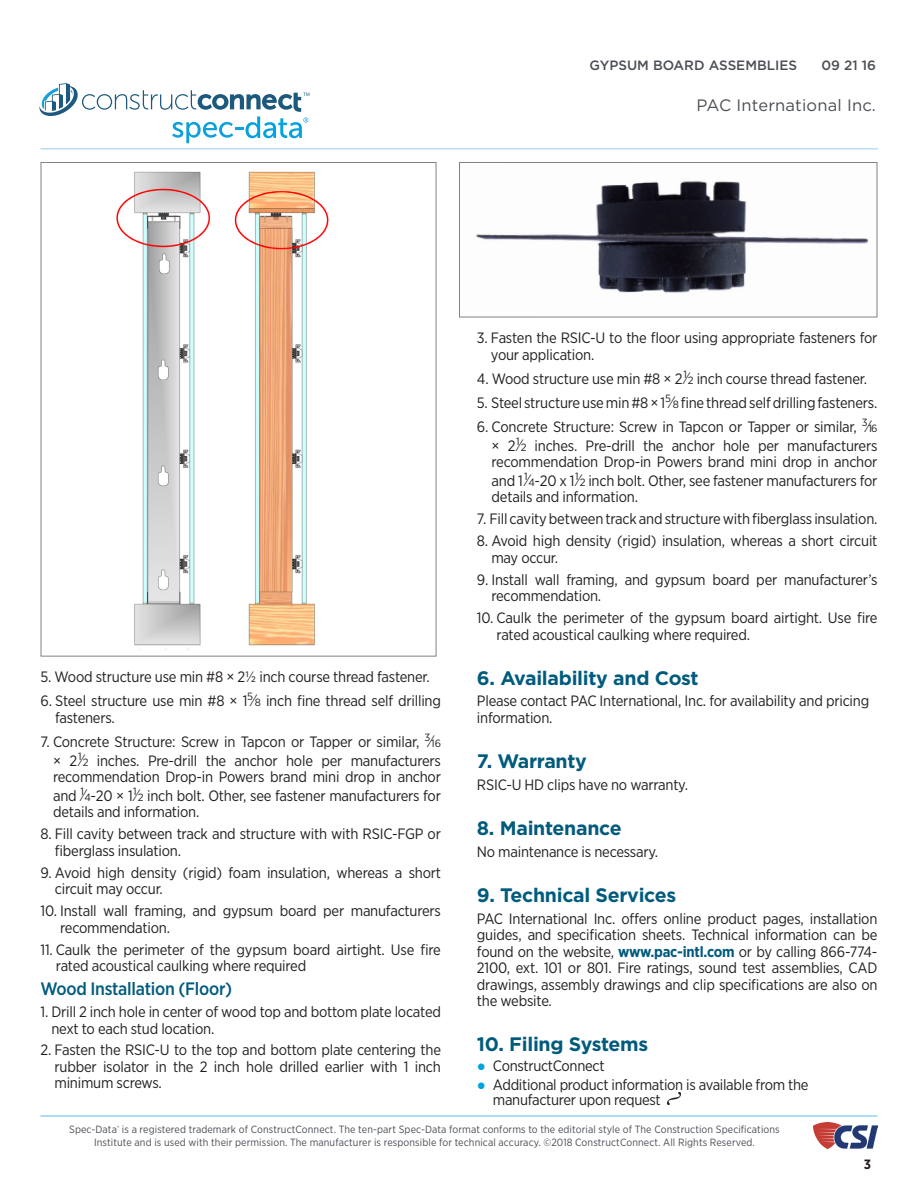
<style>
.page{position:relative;width:918px;height:1188px;background:#fff}
.page>*{position:absolute;margin:0;border:0;box-sizing:border-box;transform-origin:0 0}
._01_Ten-Part_Header{font:700 19.5px "Gotham";letter-spacing:-.015em;color:#005b7d}
._02_Subhead{font:500 18px "Gotham Narrow";letter-spacing:-.015em;color:#005b7d}
.t1{font:16.5px "Gotham";letter-spacing:.01em;color:#4a4f55}
._05_Body_Copy_01{font:15px/16.5px "Gotham Narrow";letter-spacing:-.015em;color:#231f20}
.t2{font:500 13.5px "Gotham";color:#4a4f55}
.t3{font:700 13.5px "Gotham Narrow";color:#241e1b}
.t4{font:10.5px/12.6px "Gotham Narrow";letter-spacing:.01em;color:#4a4f55;text-align:center}
.s1{font-size:16.5px}
.s2{font-size:10.5px}
.s3{font-weight:700;color:#005b7d}
.s4{font-family:"Verdana";color:#00a2df}
</style>
<div class="page">
<hr style="left:40px;top:1116px;width:838px;height:1px;background:#5abdea">
<img style="left:813px;top:1123px;width:64px;height:27px">
<hr style="left:40px;top:148px;width:838px;height:1px;background:#94d0f0">
<svg style="left:39px;top:83px;width:270px;height:60px"></svg>
<svg style="left:668px;top:1093px;width:13px;height:12px"></svg>
<img style="left:116px;top:171px;width:213px;height:479px">
<img style="left:476px;top:181px;width:392px;height:112px">
<div style="left:459px;top:162px;width:418px;height:156px;border:1px solid #808285"></div>
<p class="t2" style="left:590px;top:56px;width:209px">GYPSUM BOARD ASSEMBLIES</p>
<p class="t2" style="left:821px;top:56px;width:56px">09 21 16</p>
<p class="t1" style="left:697px;top:95px;width:181px">PAC International Inc.</p>
<p class="_05_Body_Copy_01" style="left:40px;top:668px;width:391px">5. Wood structure use min #8 × 21⁄2 inch course thread fastener.</p>
<p class="_05_Body_Copy_01" style="left:55px;top:692px;width:387px;text-indent:-15px">6. Steel structure use min #8 × 1<sup>5</sup><span class="s1">⁄</span><span class="s2">8</span> inch fine thread self drilling fasteners.</p>
<p class="_05_Body_Copy_01" style="left:40px;top:732px;width:402px;line-height:18.8px;text-align:right">7. Concrete Structure: Screw in Tapcon or Tapper or similar, <sup>3</sup><span class="s1">⁄</span><span class="s2">16 </span>× 2<sup>1</sup><span class="s1">⁄</span><span class="s2">2</span> inches. Pre-drill the anchor hole per manufacturers</p>
<p class="_05_Body_Copy_01" style="left:53px;top:767px;width:389px;line-height:18.8px">recommendation Drop-in Powers brand mini drop in anchor and <sup>1</sup><span class="s1">⁄</span><span class="s2">4</span>-20 × 1<sup>1</sup><span class="s1">⁄</span><span class="s2">2</span> inch bolt. Other, see fastener manufacturers for</p>
<p class="_05_Body_Copy_01" style="left:53px;top:804px;width:148px">details and information.</p>
<p class="_05_Body_Copy_01" style="left:55px;top:826px;width:388px;text-indent:-14px">8. Fill cavity between track and structure with with RSIC-FGP or fiberglass insulation.</p>
<p class="_05_Body_Copy_01" style="left:55px;top:864px;width:388px;text-indent:-14px">9. Avoid high density (rigid) foam insulation, whereas a short circuit may occur.</p>
<p class="_05_Body_Copy_01" style="left:60px;top:902px;width:382px;text-indent:-20px">10. Install wall framing, and gypsum board per manufacturers recommendation.</p>
<p class="_05_Body_Copy_01" style="left:56px;top:941px;width:387px;text-indent:-15px">11. Caulk the perimeter of the gypsum board airtight. Use fire rated acoustical caulking where required</p>
<p class="_02_Subhead" style="left:40px;top:977px;width:193px">Wood Installation (Floor)</p>
<p class="_05_Body_Copy_01" style="left:51px;top:1003px;width:391px;text-indent:-11px">1. Drill 2 inch hole in center of wood top and bottom plate located next to each stud location.</p>
<p class="_05_Body_Copy_01" style="left:54px;top:1042px;width:388px;text-align:justify;text-indent:-14px">2. Fasten the RSIC-U to the top and bottom plate centering the rubber isolator in the 2 inch hole drilled earlier with 1 inch minimum screws.</p>
<p class="_05_Body_Copy_01" style="left:491px;top:329px;width:388px;text-indent:-14px">3. Fasten the RSIC-U to the floor using appropriate fasteners for your application.</p>
<p class="_05_Body_Copy_01" style="left:477px;top:370px;width:392px">4. Wood structure use min #8 × 2<sup>1</sup><span class="s1">⁄</span><span class="s2">2</span> inch course thread fastener.</p>
<p class="_05_Body_Copy_01" style="left:477px;top:394px;width:402px">5. Steel structure use min #8 × 1<sup>5</sup><span class="s1">⁄</span><span class="s2">8</span> fine thread self drilling fasteners.</p>
<p class="_05_Body_Copy_01" style="left:477px;top:417px;width:402px;line-height:18.8px;text-align:right">6. Concrete Structure: Screw in Tapcon or Tapper or similar, <sup>3</sup><span class="s1">⁄</span><span class="s2">16 </span>× 2<sup>1</sup><span class="s1">⁄</span><span class="s2">2</span> inches. Pre-drill the anchor hole per manufacturers</p>
<p class="_05_Body_Copy_01" style="left:492px;top:452px;width:387px;line-height:18.8px">recommendation Drop-in Powers brand mini drop in anchor and 1<sup>1</sup><span class="s1">⁄</span><span class="s2">4</span>-20 x 1<sup>1</sup><span class="s1">⁄</span><span class="s2">2</span> inch bolt. Other, see fastener manufacturers for</p>
<p class="_05_Body_Copy_01" style="left:492px;top:489px;width:148px">details and information.</p>
<p class="_05_Body_Copy_01" style="left:477px;top:511px;width:402px">7. Fill cavity between track and structure with fiberglass insulation.</p>
<p class="_05_Body_Copy_01" style="left:491px;top:532px;width:388px;text-indent:-14px">8. Avoid high density (rigid) insulation, whereas a short circuit may occur.</p>
<p class="_05_Body_Copy_01" style="left:491px;top:571px;width:388px;text-indent:-14px">9. Install wall framing, and gypsum board per manufacturer’s recommendation.</p>
<p class="_05_Body_Copy_01" style="left:497px;top:609px;width:382px;text-indent:-20px">10. Caulk the perimeter of the gypsum board airtight. Use fire rated acoustical caulking where required.</p>
<p class="_01_Ten-Part_Header" style="left:477px;top:665px;width:223px">6. Availability and Cost</p>
<p class="_05_Body_Copy_01" style="left:477px;top:693px;width:394px">Please contact PAC International, Inc. for availability and pricing information.</p>
<p class="_01_Ten-Part_Header" style="left:477px;top:748px;width:111px">7. Warranty</p>
<p class="_05_Body_Copy_01" style="left:477px;top:776px;width:213px">RSIC-U HD clips have no warranty.</p>
<p class="_01_Ten-Part_Header" style="left:477px;top:815px;width:146px">8. Maintenance</p>
<p class="_05_Body_Copy_01" style="left:477px;top:843px;width:183px">No maintenance is necessary.</p>
<p class="_01_Ten-Part_Header" style="left:477px;top:882px;width:201px">9. Technical Services</p>
<p class="_05_Body_Copy_01" style="left:477px;top:910px;width:402px;text-align:justify">PAC International Inc. offers online product pages, installation guides, and specification sheets. Technical information can be found on the website, <span class="s3">www.pac-intl.com</span> or by calling 866-774- 2100, ext. 101 or 801. Fire ratings, sound test assemblies, CAD drawings, assembly drawings and clip specifications are also on the website.</p>
<p class="_01_Ten-Part_Header" style="left:477px;top:1031px;width:173px">10. Filing Systems</p>
<p class="_05_Body_Copy_01" style="left:477px;top:1057px;width:129px"><span class="s4">●</span> ConstructConnect</p>
<p class="_05_Body_Copy_01" style="left:493px;top:1076px;width:317px;line-height:15px;text-indent:-16px"><span class="s4">●</span> Additional product information is available from the manufacturer upon request</p>
<p class="t4" style="left:69px;top:1123px;width:712px">Spec-Data<sup>®</sup> is a registered trademark of ConstructConnect. The ten-part Spec-Data format conforms to the editorial style of The Construction Specifications<br>Institute and is used with their permission. The manufacturer is responsible for technical accuracy. ©2018 ConstructConnect. All Rights Reserved.</p>
<p class="t3" style="left:864px;top:1156px;width:9px">3</p>
</div>
